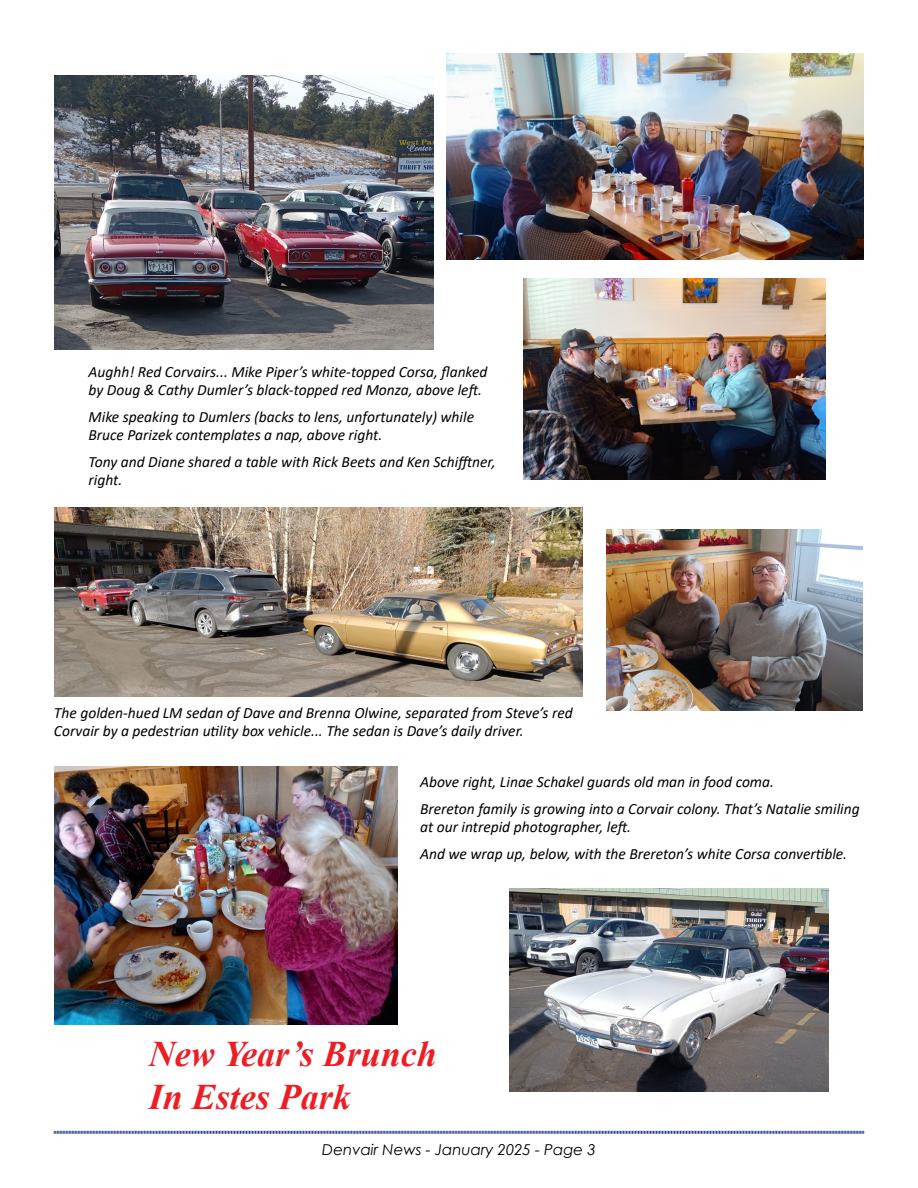
<style>
.page{position:relative;width:918px;height:1188px;background:#fff}
.page>*{position:absolute;margin:0;border:0;box-sizing:border-box;transform-origin:0 0}
.t1{font:italic 700 36px/43.2px "Times New Roman";color:#ed1d24}
.t2{font:italic 15.6px/18px "Calibri";color:#000}
.t3{font:italic 15px "Century Gothic";color:#000}
</style>
<div class="page">
<svg style="left:54px;top:1130px;width:810px;height:4px"></svg>
<img style="left:54px;top:76px;width:380px;height:274px">
<img style="left:446px;top:54px;width:418px;height:205px">
<img style="left:606px;top:529px;width:256px;height:182px">
<img style="left:54px;top:508px;width:528px;height:188px">
<img style="left:54px;top:767px;width:344px;height:257px">
<img style="left:523px;top:279px;width:302px;height:201px">
<img style="left:510px;top:889px;width:318px;height:203px">
<p class="t2" style="left:89px;top:362px;width:401px">Aughh! Red Corvairs... Mike Piper’s white-topped Corsa, flanked by Doug &amp; Cathy Dumler’s black-topped red Monza, above left.</p>
<p class="t2" style="left:89px;top:407px;width:387px">Mike speaking to Dumlers (backs to lens, unfortunately) while<br>Bruce Parizek contemplates a nap, above right.</p>
<p class="t2" style="left:89px;top:452px;width:409px">Tony and Diane shared a table with Rick Beets and Ken Schifftner, right.</p>
<p class="t2" style="left:54px;top:703px;width:520px">The golden-hued LM sedan of Dave and Brenna Olwine, separated from Steve’s red<br>Corvair by a pedestrian utility box vehicle... The sedan is Dave’s daily driver.</p>
<p class="t2" style="left:420px;top:768px;width:441px;line-height:27px">Above right, Linae Schakel guards old man in food coma.<br>Brereton family is growing into a Corvair colony. That’s Natalie smiling</p>
<p class="t2" style="left:420px;top:813px;width:429px;line-height:27px">at our intrepid photographer, left.<br>And we wrap up, below, with the Brereton’s white Corsa convertible.</p>
<h1 class="t1" style="left:149px;top:1031px;width:290px">New Year’s Brunch<br>In Estes Park</h1>
<p class="t3" style="left:322px;top:1140px;width:275px">Denvair News - January 2025 - Page 3</p>
</div>
